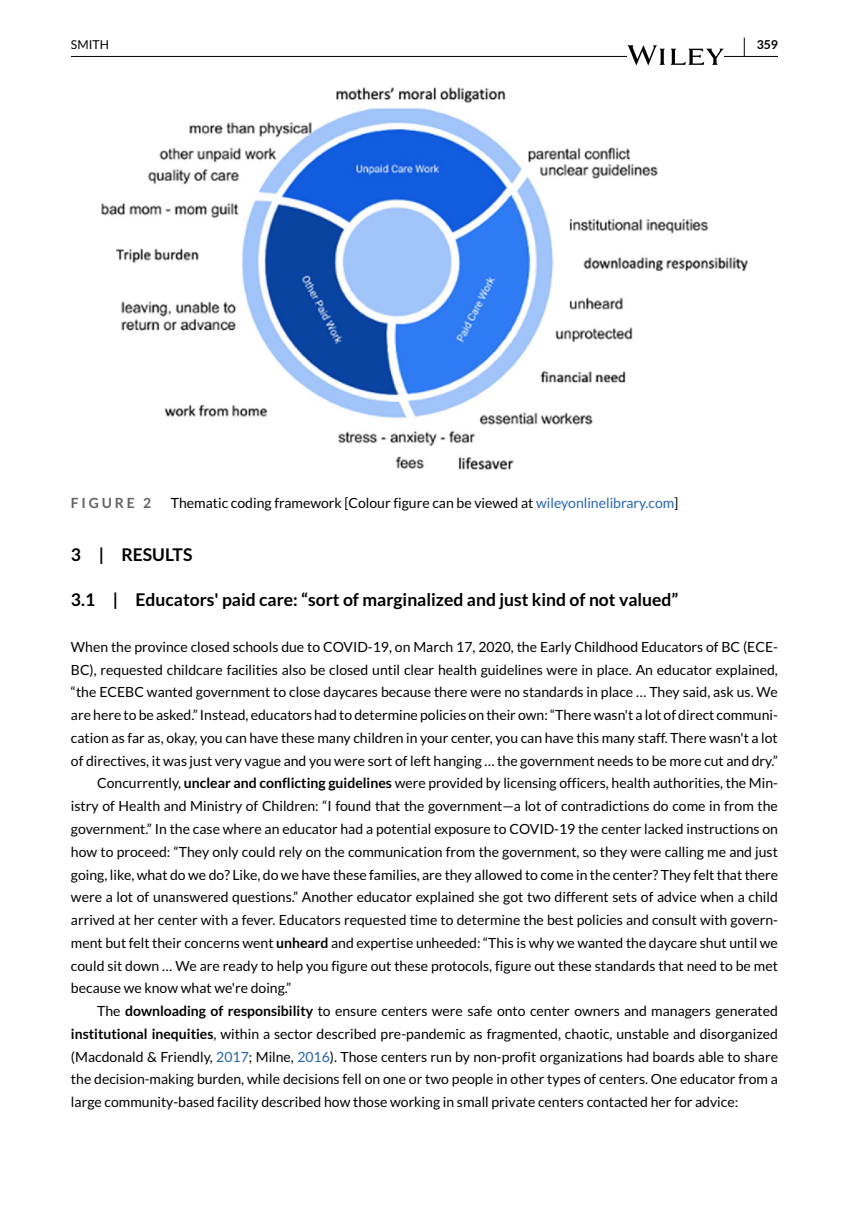
<style>
.page{position:relative;width:849px;height:1221px;background:#fff}
.page>*{position:absolute;margin:0;border:0;box-sizing:border-box;transform-origin:0 0}
.t1{font:700 17.5px "Lato";color:#000}
.t2{font:14px "Lato";color:#000}
.t3{font:700 14px "Lato";letter-spacing:.2em;color:#636466}
.t4{font:12.25px "Lato";color:#000}
.t5{font:700 12.25px "Lato";color:#000}
.s1{color:#2564af}
.s2{font-weight:700}
</style>
<div class="page">
<hr style="left:71px;top:56px;width:706px;height:1px;background:#000">
<svg style="left:627px;top:45px;width:96px;height:20px"></svg>
<svg style="left:743px;top:38px;width:1px;height:18px"></svg>
<img style="left:101px;top:87px;width:647px;height:383px">
<p class="t4" style="left:71px;top:38px;width:40px">SMITH</p>
<p class="t5" style="left:756px;top:38px;width:22px">359</p>
<p class="t3" style="left:71px;top:494px;width:82px">FIGURE 2</p>
<p class="t2" style="left:171px;top:495px;width:509px">Thematic coding framework [Colour figure can be viewed at <span class="s1">wileyonlinelibrary.com</span>]</p>
<p class="t1" style="left:71px;top:544px;width:123px">3 | RESULTS</p>
<p class="t1" style="left:71px;top:590px;width:608px">3.1 | Educators' paid care: “sort of marginalized and just kind of not valued”</p>
<p class="t2" style="left:71px;top:639px;width:708px">When the province closed schools due to COVID-19, on March 17, 2020, the Early Childhood Educators of BC (ECE-</p>
<p class="t2" style="left:71px;top:661px;width:708px">BC), requested childcare facilities also be closed until clear health guidelines were in place. An educator explained,</p>
<p class="t2" style="left:71px;top:684px;width:708px">“the ECEBC wanted government to close daycares because there were no standards in place … They said, ask us. We</p>
<p class="t2" style="left:71px;top:707px;width:708px">are here to be asked.” Instead, educators had to determine policies on their own: “There wasn't a lot of direct communi-</p>
<p class="t2" style="left:71px;top:730px;width:708px">cation as far as, okay, you can have these many children in your center, you can have this many staff. There wasn't a lot</p>
<p class="t2" style="left:71px;top:752px;width:708px">of directives, it was just very vague and you were sort of left hanging … the government needs to be more cut and dry.”</p>
<p class="t2" style="left:97px;top:775px;width:682px">Concurrently, <span class="s2">unclear and conflicting guidelines</span> were provided by licensing officers, health authorities, the Min-</p>
<p class="t2" style="left:71px;top:798px;width:708px">istry of Health and Ministry of Children: “I found that the government—a lot of contradictions do come in from the</p>
<p class="t2" style="left:71px;top:821px;width:708px">government.” In the case where an educator had a potential exposure to COVID-19 the center lacked instructions on</p>
<p class="t2" style="left:71px;top:843px;width:708px">how to proceed: “They only could rely on the communication from the government, so they were calling me and just</p>
<p class="t2" style="left:71px;top:866px;width:708px">going, like, what do we do? Like, do we have these families, are they allowed to come in the center? They felt that there</p>
<p class="t2" style="left:71px;top:889px;width:708px">were a lot of unanswered questions.” Another educator explained she got two different sets of advice when a child</p>
<p class="t2" style="left:71px;top:912px;width:708px">arrived at her center with a fever. Educators requested time to determine the best policies and consult with govern-</p>
<p class="t2" style="left:71px;top:934px;width:708px">ment but felt their concerns went <span class="s2">unheard</span> and expertise unheeded: “This is why we wanted the daycare shut until we</p>
<p class="t2" style="left:71px;top:957px;width:708px">could sit down … We are ready to help you figure out these protocols, figure out these standards that need to be met</p>
<p class="t2" style="left:71px;top:980px;width:222px">because we know what we're doing.”</p>
<p class="t2" style="left:97px;top:1003px;width:682px">The <span class="s2">downloading of responsibility</span> to ensure centers were safe onto center owners and managers generated</p>
<p class="t2" style="left:71px;top:1025px;width:708px"><span class="s2">institutional inequities</span>, within a sector described pre-pandemic as fragmented, chaotic, unstable and disorganized</p>
<p class="t2" style="left:71px;top:1048px;width:708px">(Macdonald &amp; Friendly, <span class="s1">2017</span>; Milne, <span class="s1">2016</span>). Those centers run by non-profit organizations had boards able to share</p>
<p class="t2" style="left:71px;top:1071px;width:708px">the decision-making burden, while decisions fell on one or two people in other types of centers. One educator from a</p>
<p class="t2" style="left:71px;top:1094px;width:668px">large community-based facility described how those working in small private centers contacted her for advice:</p>
</div>
